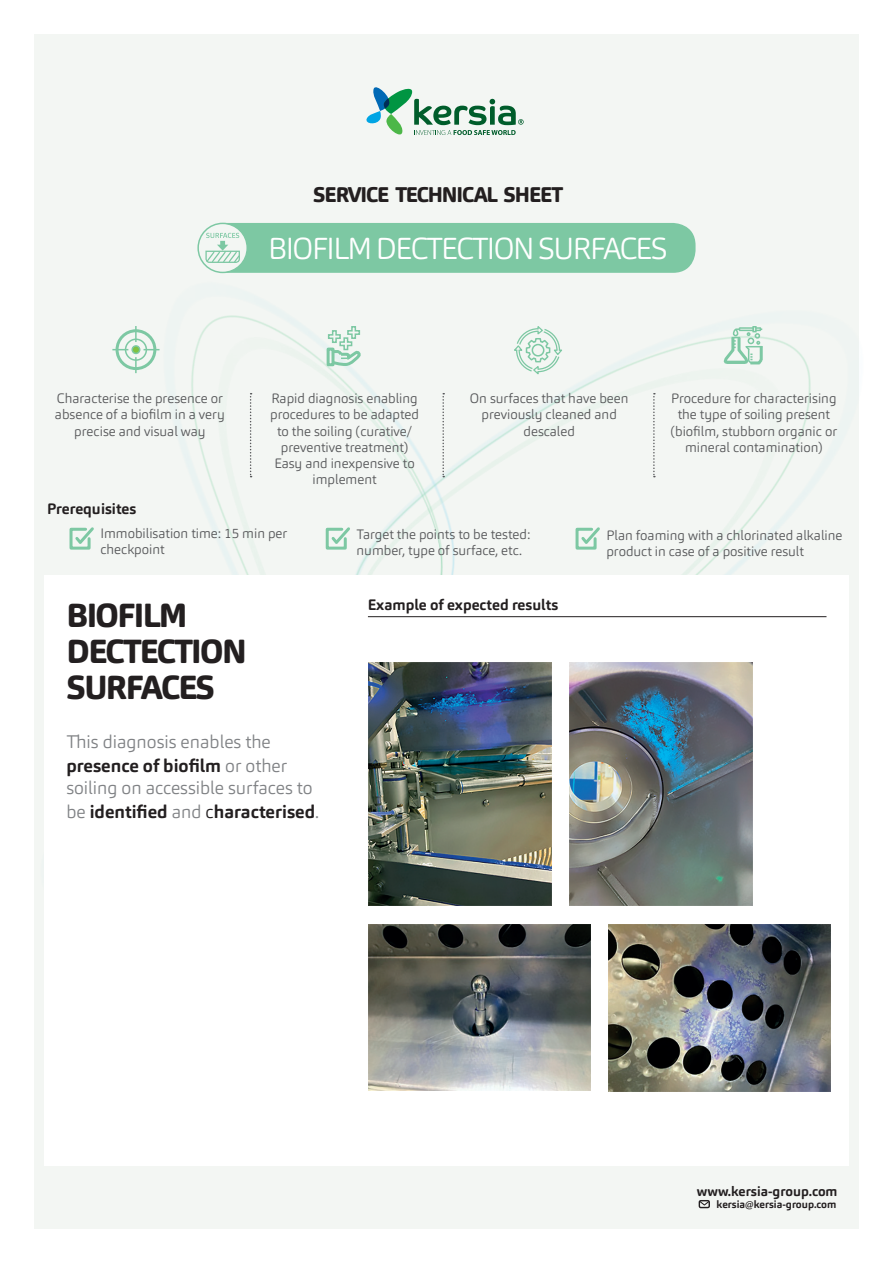
<style>
.page{position:relative;width:893px;height:1263px;background:#fff}
.page>*{position:absolute;margin:0;border:0;box-sizing:border-box;transform-origin:0 0}
.t1{font:800 33px/36px "Carnas";letter-spacing:-.05em;color:#231f20}
.t2{font:300 30px "Carnas";letter-spacing:-.05em;color:#fff}
.t3{font:800 21px "Carnas";letter-spacing:-.05em;color:#231f20}
.t4{font:300 18px/24px "Carnas";color:#808285}
.t5{font:700 15px "Carnas";color:#231f20}
.t6{font:300 13.5px/16.2px "Carnas";color:#57585a;text-align:center}
.t7{font:700 13.5px "Carnas";color:#231f20}
.t8{font:700 10.5px "Carnas";color:#231f20}
.s1{font-weight:700;color:#231f20}
.s2{color:#231f20}
</style>
<div class="page">
<div style="left:34px;top:34px;width:825px;height:1195px;background:#f3f6f3"></div>
<svg style="left:364px;top:83px;width:160px;height:57px"></svg>
<div style="left:203px;top:223px;width:492px;height:50px;background:#7dc8a3;border-radius:22px"></div>
<svg style="left:198px;top:223px;width:49px;height:49px"></svg>
<div style="left:197px;top:223px;width:51px;height:50px;border:1px solid #7dc8a3;border-radius:50%"></div>
<svg style="left:205px;top:233px;width:35px;height:30px"></svg>
<svg style="left:250px;top:393px;width:2px;height:84px"></svg>
<svg style="left:442px;top:393px;width:2px;height:84px"></svg>
<svg style="left:653px;top:393px;width:2px;height:84px"></svg>
<div style="left:116px;top:329px;width:40px;height:41px;border:3px solid #7dc8a3;border-radius:50%"></div>
<div style="left:125px;top:338px;width:22px;height:23px;border:2px solid #7dc8a3;border-radius:50%"></div>
<div style="left:132px;top:346px;width:8px;height:7px;background:#7fc241;border-radius:50%"></div>
<div style="left:131px;top:345px;width:9px;height:9px;border:2px solid #7dc8a3;border-radius:50%"></div>
<svg style="left:135px;top:326px;width:2px;height:16px"></svg>
<svg style="left:135px;top:357px;width:2px;height:16px"></svg>
<svg style="left:112px;top:349px;width:16px;height:1px"></svg>
<svg style="left:144px;top:349px;width:16px;height:1px"></svg>
<svg style="left:723px;top:326px;width:42px;height:41px"></svg>
<svg style="left:327px;top:325px;width:37px;height:42px"></svg>
<svg style="left:68px;top:524px;width:29px;height:27px"></svg>
<svg style="left:574px;top:524px;width:29px;height:27px"></svg>
<svg style="left:324px;top:524px;width:29px;height:27px"></svg>
<svg style="left:512px;top:322px;width:52px;height:57px"></svg>
<div style="left:44px;top:576px;width:805px;height:590px;background:#fff"></div>
<img style="left:368px;top:924px;width:222px;height:167px">
<img style="left:608px;top:924px;width:222px;height:167px">
<img style="left:570px;top:662px;width:183px;height:244px">
<img style="left:369px;top:662px;width:183px;height:244px">
<hr style="left:368px;top:616px;width:458px;height:1px;background:#231f20">
<h3 class="t3" style="left:313px;top:181px;width:252px">SERVICE TECHNICAL SHEET</h3>
<h2 class="t2" style="left:268px;top:230px;width:401px">BIOFILM DECTECTION SURFACES</h2>
<p class="t6" style="left:55px;top:390px;width:171px">Characterise the presence or absence of a biofilm in a very precise and visual way</p>
<p class="t6" style="left:270px;top:390px;width:150px">Rapid diagnosis enabling procedures to be adapted to the soiling (curative/ preventive treatment)<br>Easy and inexpensive to implement</p>
<p class="t6" style="left:470px;top:390px;width:160px">On surfaces that have been previously cleaned and descaled</p>
<p class="t6" style="left:670px;top:390px;width:168px">Procedure for characterising the type of soiling present (biofilm, stubborn organic or mineral contamination)</p>
<p class="t5" style="left:47px;top:499px;width:91px">Prerequisites</p>
<p class="t6" style="left:100px;top:525px;width:189px;text-align:left">Immobilisation time: 15 min per checkpoint</p>
<p class="t6" style="left:606px;top:527px;width:238px;text-align:left">Plan foaming with a chlorinated alkaline product in case of a positive result</p>
<p class="t6" style="left:357px;top:526px;width:175px;text-align:left">Target the points to be tested: number, type of surface, etc.</p>
<h1 class="t1" style="left:67px;top:597px;width:182px">BIOFILM<br>DECTECTION<br>SURFACES</h1>
<h3 class="t4" style="left:66px;top:730px;width:223px">This diagnosis enables the <span class="s1">presence of biofilm</span> or other</h3>
<h3 class="t4" style="left:66px;top:775px;width:254px">soiling on accessible surfaces to be <span class="s1">identified</span> and <span class="s2">c</span><span class="s1">haracterised</span>.</h3>
<p class="t5" style="left:368px;top:595px;width:192px">Example of expected results</p>
<p class="t7" style="left:697px;top:1183px;width:142px">www.kersia-group.com</p>
<p class="t8" style="left:717px;top:1197px;width:121px">kersia@kersia-group.com</p>
</div>
